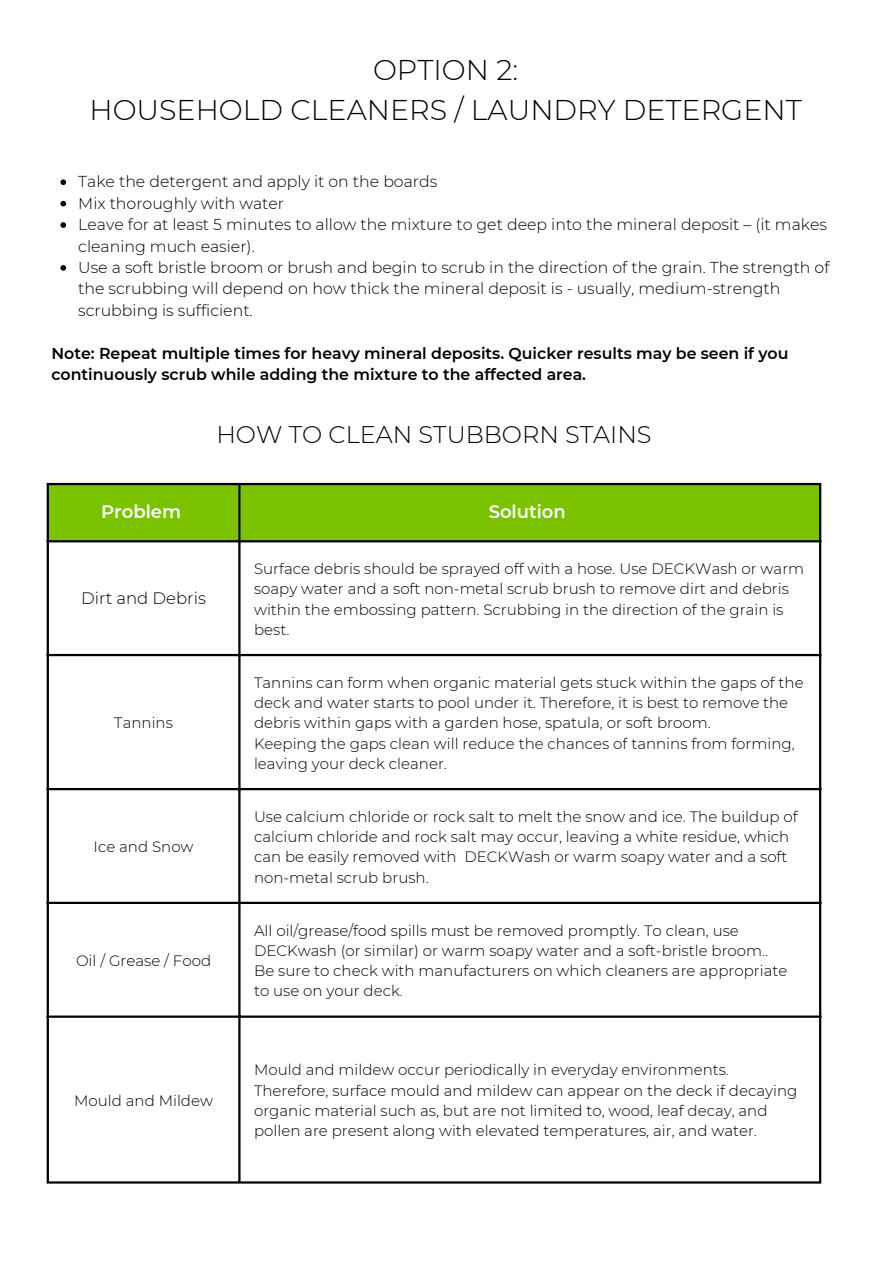
<style>
.page{position:relative;width:894px;height:1264px;background:#fff}
.page>*{position:absolute;margin:0;border:0;box-sizing:border-box;transform-origin:0 0}
.t1{font:300 28.5px/39.5px "Montserrat";color:#000;text-align:center}
.t2{font:300 24px "Montserrat";color:#000}
.t3{font:600 18px "Montserrat";color:#fff}
.t4{font:300 16.5px "Montserrat";color:#000}
.t5{font:300 15.75px/21.5px "Montserrat";color:#000}
.t6{font:600 15.75px/21.5px "Montserrat";color:#000}
.t7{font:300 15px/20.2px "Montserrat";color:#000}
</style>
<div class="page">
<svg style="left:60px;top:179px;width:6px;height:6px"></svg>
<svg style="left:60px;top:201px;width:6px;height:5px"></svg>
<svg style="left:60px;top:222px;width:6px;height:6px"></svg>
<svg style="left:60px;top:265px;width:6px;height:6px"></svg>
<div style="left:49px;top:485px;width:769px;height:55px;background:#7bc300"></div>
<hr style="left:47px;top:485px;width:2px;height:696px;background:#000">
<hr style="left:238px;top:485px;width:2px;height:696px;background:#000">
<hr style="left:818px;top:485px;width:3px;height:696px;background:#000">
<hr style="left:47px;top:483px;width:774px;height:2px;background:#000">
<hr style="left:47px;top:540px;width:774px;height:2px;background:#000">
<hr style="left:47px;top:654px;width:774px;height:2px;background:#000">
<hr style="left:47px;top:788px;width:774px;height:2px;background:#000">
<hr style="left:47px;top:901px;width:774px;height:3px;background:#000">
<hr style="left:47px;top:1015px;width:774px;height:2px;background:#000">
<hr style="left:47px;top:1181px;width:774px;height:2px;background:#000">
<h1 class="t1" style="left:89px;top:50px;width:713px">OPTION 2:<br>HOUSEHOLD CLEANERS / LAUNDRY DETERGENT</h1>
<p class="t5" style="left:78px;top:170px;width:752px">Take the detergent and apply it on the boards<br>Mix thoroughly with water<br>Leave for at least 5 minutes to allow the mixture to get deep into the mineral deposit – (it makes cleaning much easier).<br>Use a soft bristle broom or brush and begin to scrub in the direction of the grain. The strength of the scrubbing will depend on how thick the mineral deposit is - usually, medium-strength scrubbing is sufficient.</p>
<p class="t6" style="left:51px;top:341px;width:738px">Note: Repeat multiple times for heavy mineral deposits. Quicker results may be seen if you continuously scrub while adding the mixture to the affected area.</p>
<h2 class="t2" style="left:216px;top:418px;width:436px">HOW TO CLEAN STUBBORN STAINS</h2>
<p class="t3" style="left:101px;top:498px;width:82px">Problem</p>
<p class="t3" style="left:488px;top:498px;width:79px">Solution</p>
<p class="t4" style="left:81px;top:587px;width:126px">Dirt and Debris</p>
<p class="t7" style="left:114px;top:712px;width:60px">Tannins</p>
<p class="t7" style="left:94px;top:836px;width:101px">Ice and Snow</p>
<p class="t7" style="left:76px;top:950px;width:137px">Oil / Grease / Food</p>
<p class="t7" style="left:74px;top:1089px;width:140px">Mould and Mildew</p>
<p class="t7" style="left:254px;top:558px;width:551px">Surface debris should be sprayed off with a hose. Use DECKWash or warm soapy water and a soft non-metal scrub brush to remove dirt and debris within the embossing pattern. Scrubbing in the direction of the grain is best.</p>
<p class="t7" style="left:254px;top:671px;width:551px">Tannins can form when organic material gets stuck within the gaps of the deck and water starts to pool under it. Therefore, it is best to remove the debris within gaps with a garden hose, spatula, or soft broom.<br>Keeping the gaps clean will reduce the chances of tannins from forming, leaving your deck cleaner.</p>
<p class="t7" style="left:254px;top:805px;width:545px">Use calcium chloride or rock salt to melt the snow and ice. The buildup of calcium chloride and rock salt may occur, leaving a white residue, which can be easily removed with DECKWash or warm soapy water and a soft non-metal scrub brush.</p>
<p class="t7" style="left:254px;top:919px;width:534px">All oil/grease/food spills must be removed promptly. To clean, use DECKwash (or similar) or warm soapy water and a soft-bristle broom..<br>Be sure to check with manufacturers on which cleaners are appropriate to use on your deck.</p>
<p class="t7" style="left:254px;top:1059px;width:544px">Mould and mildew occur periodically in everyday environments.<br>Therefore, surface mould and mildew can appear on the deck if decaying organic material such as, but are not limited to, wood, leaf decay, and pollen are present along with elevated temperatures, air, and water.</p>
</div>
